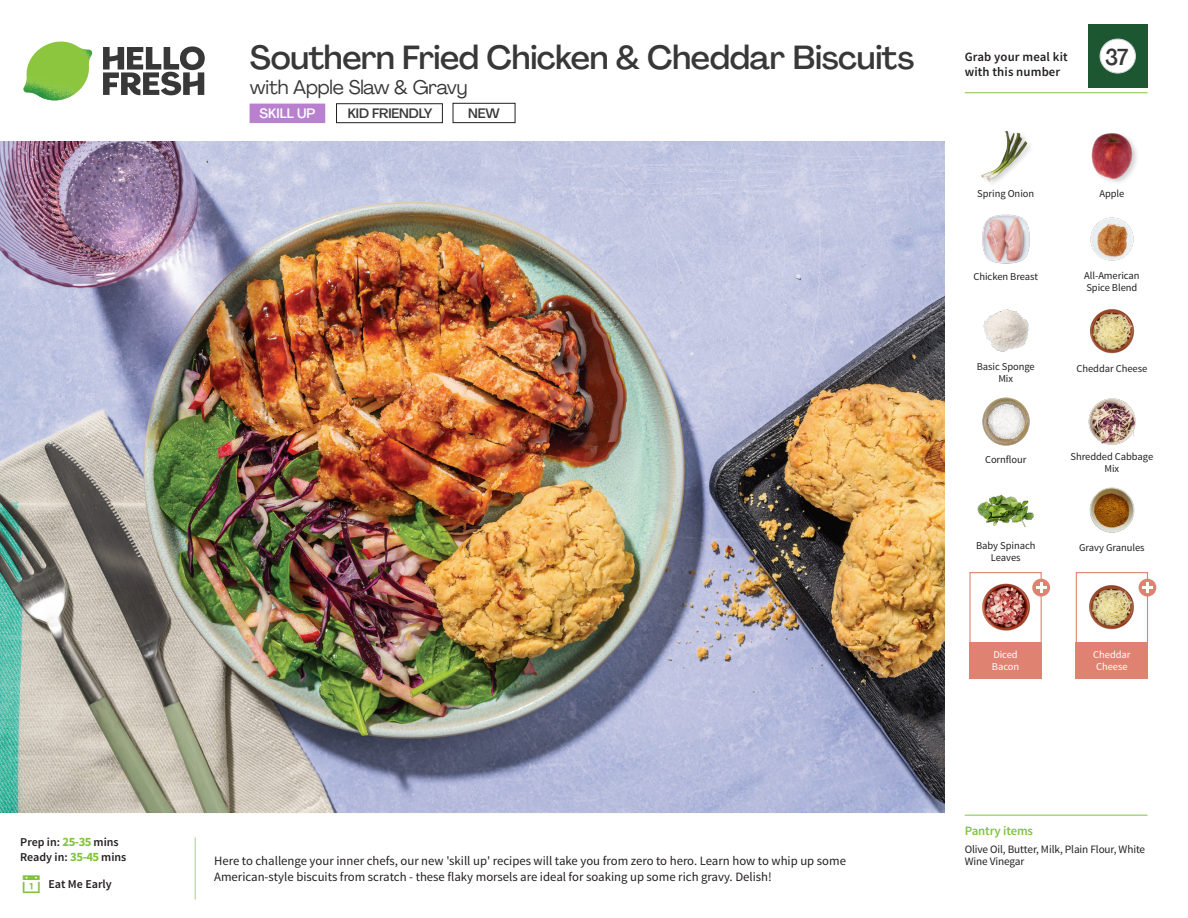
<style>
.page{position:relative;width:1188px;height:918px;background:#fff}
.page>*{position:absolute;margin:0;border:0;box-sizing:border-box;transform-origin:0 0}
._15_Titel_UK{font:500 33px "Agrandir";letter-spacing:-.015em;color:#383839}
._002_Label_Nr{font:500 22.8px "Agrandir";color:#383839;scale:.94 1}
._15_Titel_UK-2{font:19.5px "Agrandir";letter-spacing:-.01em;color:#383839}
.t1{font:500 13.5px "Agrandir";letter-spacing:-.01em;color:#383839}
.t2{font:500 13.5px "Agrandir";color:#fff}
.Step_6_Text_AU{font:12.75px/16.5px "Source Sans Pro";color:#231f20}
.t3{font:600 12.75px/15px "Source Sans Pro";letter-spacing:.01em;color:#231f20}
._04_Headers_Front{font:600 12.75px "Source Sans Pro";letter-spacing:-.01em;color:#81c340}
._04_Intro{font:600 12px "Source Sans Pro";color:#231f20}
._05_Pantry{font:11.25px/12px "Source Sans Pro";letter-spacing:-.01em;color:#231f20}
._18_FRONT_ingredients{font:10.5px/12px "Source Sans Pro";letter-spacing:-.005em;color:#231f20}
._18_FRONT_ingredients-2{font:10.5px/12px "Source Sans Pro";letter-spacing:-.005em;color:#fff}
.s1{font-weight:700;font-size:12.75px;color:#81c340}
</style>
<div class="page">
<svg style="left:103px;top:46px;width:102px;height:49px"></svg>
<img style="left:23px;top:42px;width:69px;height:59px">
<img style="left:0;top:142px;width:945px;height:671px">
<div style="left:1076px;top:572px;width:72px;height:72px;border:1px solid #df8272"></div>
<div style="left:1076px;top:642px;width:72px;height:37px;background:#df8272"></div>
<div style="left:969px;top:642px;width:73px;height:37px;background:#df8272"></div>
<img style="left:1089px;top:585px;width:50px;height:45px">
<div style="left:969px;top:572px;width:73px;height:72px;border:1px solid #df8272"></div>
<img style="left:982px;top:583px;width:51px;height:48px">
<div style="left:1032px;top:579px;width:18px;height:18px;background:#df8272;border-radius:50%"></div>
<svg style="left:1036px;top:582px;width:10px;height:11px"></svg>
<div style="left:250px;top:104px;width:75px;height:19px;background:#b980d0"></div>
<div style="left:336px;top:104px;width:107px;height:19px;border:1px solid #231f20"></div>
<div style="left:453px;top:103px;width:62px;height:20px;border:1px solid #231f20"></div>
<div style="left:1139px;top:579px;width:17px;height:18px;background:#df8272;border-radius:50%"></div>
<svg style="left:1142px;top:582px;width:11px;height:11px"></svg>
<img style="left:1090px;top:309px;width:45px;height:45px">
<img style="left:1088px;top:398px;width:48px;height:47px">
<img style="left:982px;top:397px;width:48px;height:49px">
<img style="left:977px;top:494px;width:57px;height:33px">
<img style="left:983px;top:309px;width:46px;height:43px">
<img style="left:982px;top:214px;width:48px;height:50px">
<img style="left:1090px;top:217px;width:44px;height:44px">
<img style="left:981px;top:130px;width:50px;height:53px">
<img style="left:1091px;top:133px;width:46px;height:50px">
<img style="left:1089px;top:487px;width:46px;height:46px">
<hr style="left:965px;top:815px;width:183px;height:1px;background:#81c340">
<hr style="left:965px;top:92px;width:183px;height:1px;background:#81c340">
<div style="left:1088px;top:24px;width:60px;height:64px;background:#1d5732"></div>
<div style="left:1100px;top:39px;width:35px;height:34px;background:#fff;border-radius:50%"></div>
<div style="left:1100px;top:39px;width:36px;height:34px;border:1px solid #d1d2d4;border-radius:50%"></div>
<p class="_04_Intro" style="left:20px;top:835px;width:100px">Prep in: <span class="s1">25-35</span> mins</p>
<p class="_04_Intro" style="left:20px;top:850px;width:108px">Ready in: <span class="s1">35-45</span> mins</p>
<p class="_04_Intro" style="left:48px;top:876px;width:65px">Eat Me Early</p>
<p class="_15_Titel_UK" style="left:250px;top:37px;width:666px">Southern Fried Chicken &amp; Cheddar Biscuits</p>
<p class="_15_Titel_UK-2" style="left:250px;top:75px;width:219px">with Apple Slaw &amp; Gravy</p>
<p class="t2" style="left:259px;top:105px;width:57px">SKILL UP</p>
<p class="t1" style="left:348px;top:105px;width:86px">KID FRIENDLY</p>
<p class="t1" style="left:468px;top:105px;width:33px">NEW</p>
<p class="t3" style="left:965px;top:50px;width:104px">Grab your meal kit with this number</p>
<p class="_002_Label_Nr" style="left:1105px;top:43px;width:26px">37</p>
<p class="_18_FRONT_ingredients" style="left:977px;top:188px;width:58px">Spring Onion</p>
<p class="_18_FRONT_ingredients" style="left:1099px;top:188px;width:27px">Apple</p>
<p class="_18_FRONT_ingredients" style="left:974px;top:271px;width:66px">Chicken Breast</p>
<p class="_18_FRONT_ingredients" style="left:1084px;top:269px;width:57px">All-American<br>Spice Blend</p>
<p class="_18_FRONT_ingredients" style="left:977px;top:361px;width:60px">Basic Sponge</p>
<p class="_18_FRONT_ingredients" style="left:1077px;top:363px;width:72px">Cheddar Cheese</p>
<p class="_18_FRONT_ingredients" style="left:998px;top:373px;width:16px">Mix</p>
<p class="_18_FRONT_ingredients" style="left:985px;top:453px;width:43px">Cornflour</p>
<p class="_18_FRONT_ingredients" style="left:1071px;top:451px;width:84px;text-align:center">Shredded Cabbage<br>Mix</p>
<p class="_18_FRONT_ingredients" style="left:976px;top:540px;width:61px">Baby Spinach</p>
<p class="_18_FRONT_ingredients" style="left:1079px;top:542px;width:67px">Gravy Granules</p>
<p class="_18_FRONT_ingredients" style="left:991px;top:552px;width:31px">Leaves</p>
<p class="_18_FRONT_ingredients-2" style="left:992px;top:649px;width:29px">Diced<br>Bacon</p>
<p class="_18_FRONT_ingredients-2" style="left:1093px;top:649px;width:39px">Cheddar<br>Cheese</p>
<p class="Step_6_Text_AU" style="left:214px;top:852px;width:633px">Here to challenge your inner chefs, our new 'skill up' recipes will take you from zero to hero. Learn how to whip up some<br>American-style biscuits from scratch - these flaky morsels are ideal for soaking up some rich gravy. Delish!</p>
<p class="_04_Headers_Front" style="left:965px;top:822px;width:70px">Pantry items</p>
<p class="_05_Pantry" style="left:965px;top:844px;width:182px">Olive Oil, Butter, Milk, Plain Flour, White<br>Wine Vinegar</p>
</div>
